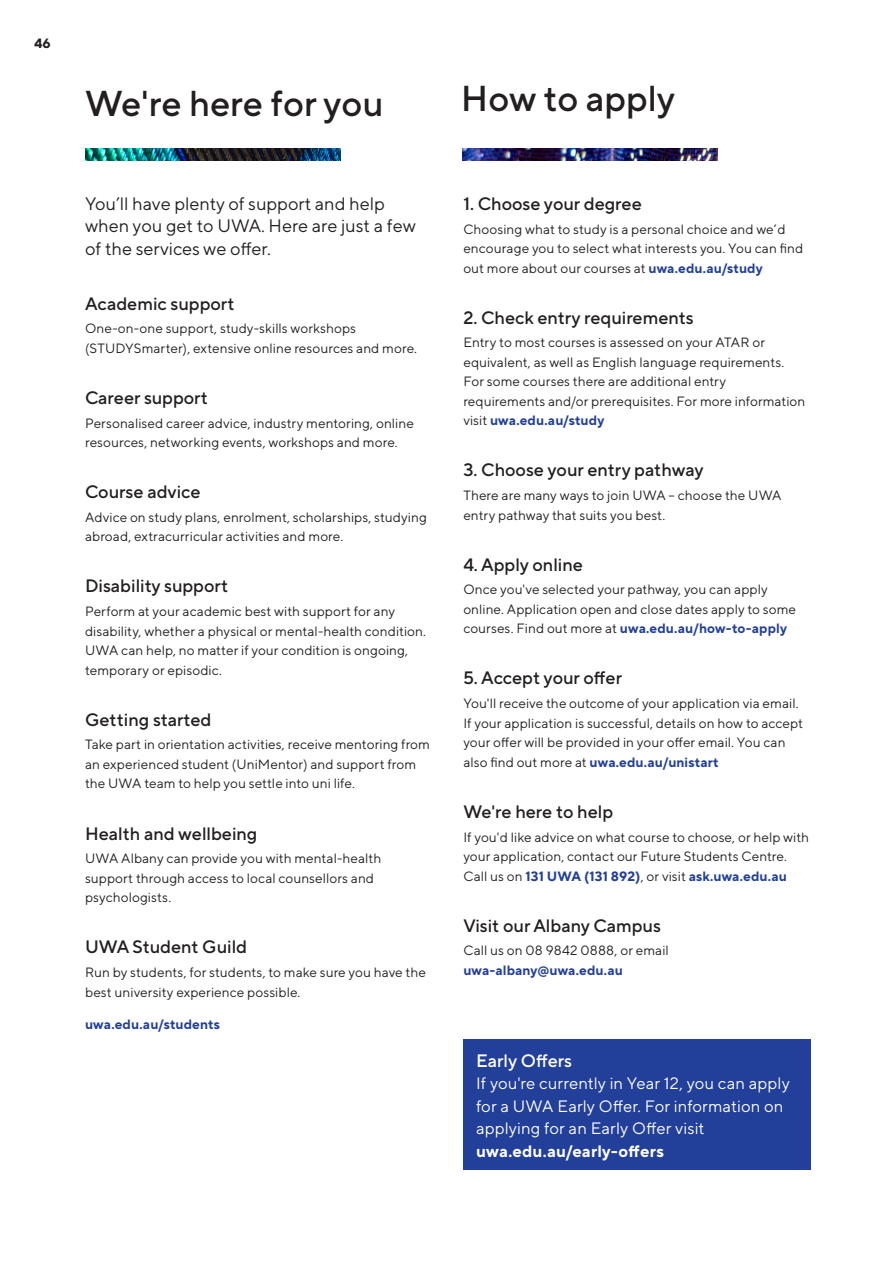
<style>
.page{position:relative;width:893px;height:1263px;background:#fff}
.page>*{position:absolute;margin:0;border:0;box-sizing:border-box;transform-origin:0 0}
._1_Headline_Single_24pt{font:500 36px "TT Norms Pro";color:#231f20}
.H2__Subheading_12pt{font:500 18px "TT Norms Pro";color:#231f20}
.Lead_in_Paragraph{font:18px/22.5px "TT Norms Pro";color:#231f20}
.t1{font:500 18px "TT Norms Pro";color:#fff}
.t2{font:16.5px/22.5px "TT Norms Pro";letter-spacing:.01em;color:#fff}
.Body_copy___9pt{font:13.5px/19.5px "TT Norms Pro";letter-spacing:.005em;color:#231f20}
._4__COURSE_BODY_9pt{font:13.5px/19.5px "TT Norms Pro";letter-spacing:.005em;color:#231f20}
.Body_copy___9pt-2{font:700 13.5px "TT Norms Pro";letter-spacing:.01em;color:#223f99}
.t3{font:700 13.5px "TT Norms Pro";color:#231f20}
.s1{font-weight:700;color:#223f99}
.s2{font-weight:700}
</style>
<div class="page">
<div style="left:463px;top:1038px;width:348px;height:131px;background:#223f99"></div>
<img style="left:463px;top:148px;width:255px;height:13px">
<img style="left:85px;top:148px;width:255px;height:13px">
<p class="t3" style="left:34px;top:34px;width:18px">46</p>
<p class="_1_Headline_Single_24pt" style="left:85px;top:77px;width:300px">We're here for you</p>
<p class="Lead_in_Paragraph" style="left:85px;top:191px;width:332px">You’ll have plenty of support and help when you get to UWA. Here are just a few of the services we offer.</p>
<p class="H2__Subheading_12pt" style="left:85px;top:290px;width:151px">Academic support</p>
<p class="Body_copy___9pt" style="left:85px;top:318px;width:334px">One-on-one support, study-skills workshops (STUDYSmarter), extensive online resources and more.</p>
<p class="H2__Subheading_12pt" style="left:85px;top:384px;width:124px">Career support</p>
<p class="Body_copy___9pt" style="left:85px;top:412px;width:330px">Personalised career advice, industry mentoring, online resources, networking events, workshops and more.</p>
<p class="H2__Subheading_12pt" style="left:85px;top:479px;width:117px">Course advice</p>
<p class="Body_copy___9pt" style="left:85px;top:506px;width:343px">Advice on study plans, enrolment, scholarships, studying abroad, extracurricular activities and more.</p>
<p class="H2__Subheading_12pt" style="left:85px;top:573px;width:145px">Disability support</p>
<p class="Body_copy___9pt" style="left:85px;top:601px;width:343px">Perform at your academic best with support for any disability, whether a physical or mental-health condition.<br>UWA can help, no matter if your condition is ongoing, temporary or episodic.</p>
<p class="H2__Subheading_12pt" style="left:85px;top:706px;width:128px">Getting started</p>
<p class="Body_copy___9pt" style="left:85px;top:734px;width:346px">Take part in orientation activities, receive mentoring from an experienced student (UniMentor) and support from the UWA team to help you settle into uni life.</p>
<p class="H2__Subheading_12pt" style="left:85px;top:820px;width:174px">Health and wellbeing</p>
<p class="_4__COURSE_BODY_9pt" style="left:85px;top:848px;width:298px">UWA Albany can provide you with mental-health support through access to local counsellors and psychologists.</p>
<p class="H2__Subheading_12pt" style="left:85px;top:934px;width:164px">UWA Student Guild</p>
<p class="Body_copy___9pt" style="left:85px;top:961px;width:342px">Run by students, for students, to make sure you have the best university experience possible.</p>
<p class="Body_copy___9pt-2" style="left:85px;top:1014px;width:136px">uwa.edu.au/students</p>
<p class="_1_Headline_Single_24pt" style="left:461px;top:72px;width:216px">How to apply</p>
<p class="H2__Subheading_12pt" style="left:463px;top:190px;width:180px">1. Choose your degree</p>
<p class="Body_copy___9pt" style="left:463px;top:218px;width:341px">Choosing what to study is a personal choice and we’d encourage you to select what interests you. You can find out more about our courses at <span class="s1">uwa.edu.au/study</span></p>
<p class="H2__Subheading_12pt" style="left:463px;top:304px;width:232px">2. Check entry requirements</p>
<p class="Body_copy___9pt" style="left:463px;top:332px;width:344px">Entry to most courses is assessed on your ATAR or equivalent, as well as English language requirements.<br>For some courses there are additional entry requirements and/or prerequisites. For more information visit <span class="s1">uwa.edu.au/study</span></p>
<p class="H2__Subheading_12pt" style="left:463px;top:457px;width:242px">3. Choose your entry pathway</p>
<p class="Body_copy___9pt" style="left:463px;top:485px;width:320px">There are many ways to join UWA – choose the UWA entry pathway that suits you best.</p>
<p class="H2__Subheading_12pt" style="left:463px;top:551px;width:121px">4. Apply online</p>
<p class="Body_copy___9pt" style="left:463px;top:579px;width:334px">Once you've selected your pathway, you can apply online. Application open and close dates apply to some courses. Find out more at <span class="s1">uwa.edu.au/how-to-apply</span></p>
<p class="H2__Subheading_12pt" style="left:463px;top:665px;width:160px">5. Accept your offer</p>
<p class="Body_copy___9pt" style="left:463px;top:693px;width:341px">You'll receive the outcome of your application via email.<br>If your application is successful, details on how to accept your offer will be provided in your offer email. You can also find out more at <span class="s1">uwa.edu.au/unistart</span></p>
<p class="H2__Subheading_12pt" style="left:463px;top:798px;width:151px">We're here to help</p>
<p class="Body_copy___9pt" style="left:463px;top:826px;width:347px">If you'd like advice on what course to choose, or help with your application, contact our Future Students Centre.<br>Call us on <span class="s1">131 UWA (131 892)</span>, or visit <span class="s1">ask.uwa.edu.au</span></p>
<p class="H2__Subheading_12pt" style="left:463px;top:912px;width:199px">Visit our Albany Campus</p>
<p class="Body_copy___9pt" style="left:463px;top:940px;width:207px">Call us on 08 9842 0888, or email <span class="s1">uwa-albany@uwa.edu.au</span></p>
<p class="t1" style="left:476px;top:1047px;width:98px">Early Offers</p>
<p class="t2" style="left:476px;top:1071px;width:315px">If you're currently in Year 12, you can apply for a UWA Early Offer. For information on applying for an Early Offer visit <span class="s2">uwa.edu.au/early-offers</span></p>
</div>
